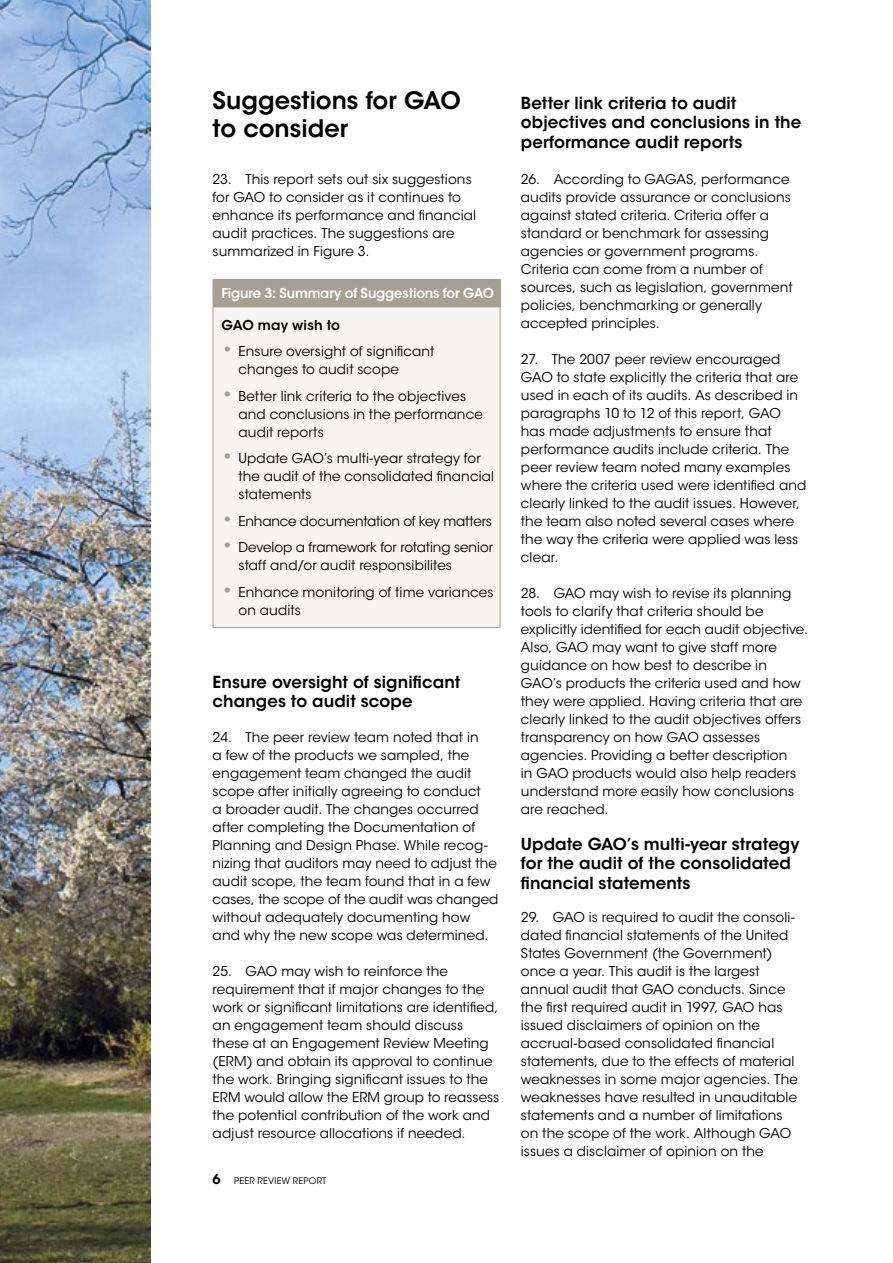
<style>
.page{position:relative;width:893px;height:1263px;background:#fff}
.page>*{position:absolute;margin:0;border:0;box-sizing:border-box;transform-origin:0 0}
.t1{font:600 24px/28.8px "ITC Avant Garde Std";color:#000}
.t2{font:600 16.5px/19.8px "ITC Avant Garde Std";letter-spacing:.005em;color:#000}
.t3{font:13.5px/18px "ITC Avant Garde Std";letter-spacing:.01em;color:#000}
.t4{font:600 13.5px "ITC Avant Garde Std";letter-spacing:-.01em;color:#fff}
.t5{font:13.5px "ITC Avant Garde Std";letter-spacing:-.015em;color:#000}
.t6{font:600 13.5px "ITC Avant Garde Std";letter-spacing:.015em;color:#000}
.t7{font:9px "ITC Avant Garde Std";letter-spacing:.03em;color:#000}
.s1{font-size:24px;color:#a69f94}
.s2{font-weight:600;font-size:13.5px}
</style>
<div class="page">
<img style="left:0;top:0;width:150px;height:1263px">
<div style="left:213px;top:280px;width:287px;height:27px;background:#a69f94"></div>
<div style="left:213px;top:307px;width:287px;height:320px;background:#f7f5f4"></div>
<svg style="left:500px;top:280px;width:1px;height:27px"></svg>
<hr style="left:213px;top:307px;width:287px;height:1px;background:#a69f94">
<hr style="left:213px;top:307px;width:1px;height:320px;background:#a69f94">
<hr style="left:500px;top:307px;width:1px;height:320px;background:#a69f94">
<hr style="left:213px;top:627px;width:287px;height:1px;background:#a69f94">
<h1 class="t1" style="left:213px;top:85px;width:250px">Suggestions for GAO to consider</h1>
<p class="t3" style="left:213px;top:170px;width:265px">23. This report sets out six suggestions for GAO to consider as it continues to enhance its performance and financial audit practices. The suggestions are summarized in Figure 3.</p>
<p class="t4" style="left:221px;top:285px;width:274px">Figure 3: Summary of Suggestions for GAO</p>
<p class="t6" style="left:221px;top:316px;width:120px">GAO may wish to</p>
<p class="t3" style="left:238px;top:342px;width:197px;text-indent:-17px"><span class="s1">•</span> Ensure oversight of significant changes to audit scope</p>
<p class="t3" style="left:238px;top:387px;width:246px;text-indent:-17px"><span class="s1">•</span> Better link criteria to the objectives and conclusions in the performance audit reports</p>
<p class="t3" style="left:238px;top:449px;width:257px;text-indent:-17px"><span class="s1">•</span> Update GAO’s multi-year strategy for the audit of the consolidated financial statements</p>
<p class="t5" style="left:221px;top:513px;width:272px"><span class="s1">•</span> Enhance documentation of key matters</p>
<p class="t3" style="left:238px;top:538px;width:256px;text-indent:-17px"><span class="s1">•</span> Develop a framework for rotating senior staff and/or audit responsibilites</p>
<p class="t3" style="left:238px;top:583px;width:256px;text-indent:-17px"><span class="s1">•</span> Enhance monitoring of time variances on audits</p>
<p class="t2" style="left:213px;top:672px;width:249px">Ensure oversight of significant changes to audit scope</p>
<p class="t3" style="left:213px;top:728px;width:287px">24. The peer review team noted that in<br>a few of the products we sampled, the engagement team changed the audit scope after initially agreeing to conduct<br>a broader audit. The changes occurred after completing the Documentation of Planning and Design Phase. While recog&shy;nizing that auditors may need to adjust the audit scope, the team found that in a few cases, the scope of the audit was changed without adequately documenting how and why the new scope was determined.</p>
<p class="t3" style="left:213px;top:962px;width:288px">25. GAO may wish to reinforce the requirement that if major changes to the work or significant limitations are identified, an engagement team should discuss these at an Engagement Review Meeting (ERM) and obtain its approval to continue the work. Bringing significant issues to the ERM would allow the ERM group to reassess the potential contribution of the work and adjust resource allocations if needed.</p>
<p class="t7" style="left:213px;top:1175px;width:115px"><span class="s2">6</span> PEER REVIEW REPORT</p>
<p class="t2" style="left:521px;top:93px;width:282px">Better link criteria to audit objectives and conclusions in the performance audit reports</p>
<p class="t3" style="left:521px;top:170px;width:273px">26. According to GAGAS, performance audits provide assurance or conclusions against stated criteria. Criteria offer a standard or benchmark for assessing agencies or government programs.<br>Criteria can come from a number of sources, such as legislation, government policies, benchmarking or generally accepted principles.</p>
<p class="t3" style="left:521px;top:350px;width:287px">27. The 2007 peer review encouraged GAO to state explicitly the criteria that are used in each of its audits. As described in paragraphs 10 to 12 of this report, GAO has made adjustments to ensure that performance audits include criteria. The peer review team noted many examples where the criteria used were identified and clearly linked to the audit issues. However, the team also noted several cases where the way the criteria were applied was less clear.</p>
<p class="t3" style="left:521px;top:584px;width:289px">28. GAO may wish to revise its planning tools to clarify that criteria should be explicitly identified for each audit objective.<br>Also, GAO may want to give staff more guidance on how best to describe in GAO’s products the criteria used and how they were applied. Having criteria that are clearly linked to the audit objectives offers transparency on how GAO assesses agencies. Providing a better description<br>in GAO products would also help readers understand more easily how conclusions are reached.</p>
<p class="t2" style="left:521px;top:834px;width:280px">Update GAO’s multi-year strategy for the audit of the consolidated financial statements</p>
<p class="t3" style="left:521px;top:908px;width:278px">29. GAO is required to audit the consoli&shy;dated financial statements of the United States Government (the Government) once a year. This audit is the largest annual audit that GAO conducts. Since the first required audit in 1997, GAO has issued disclaimers of opinion on the accrual-based consolidated financial statements, due to the effects of material weaknesses in some major agencies. The weaknesses have resulted in unauditable statements and a number of limitations on the scope of the work. Although GAO issues a disclaimer of opinion on the</p>
</div>
